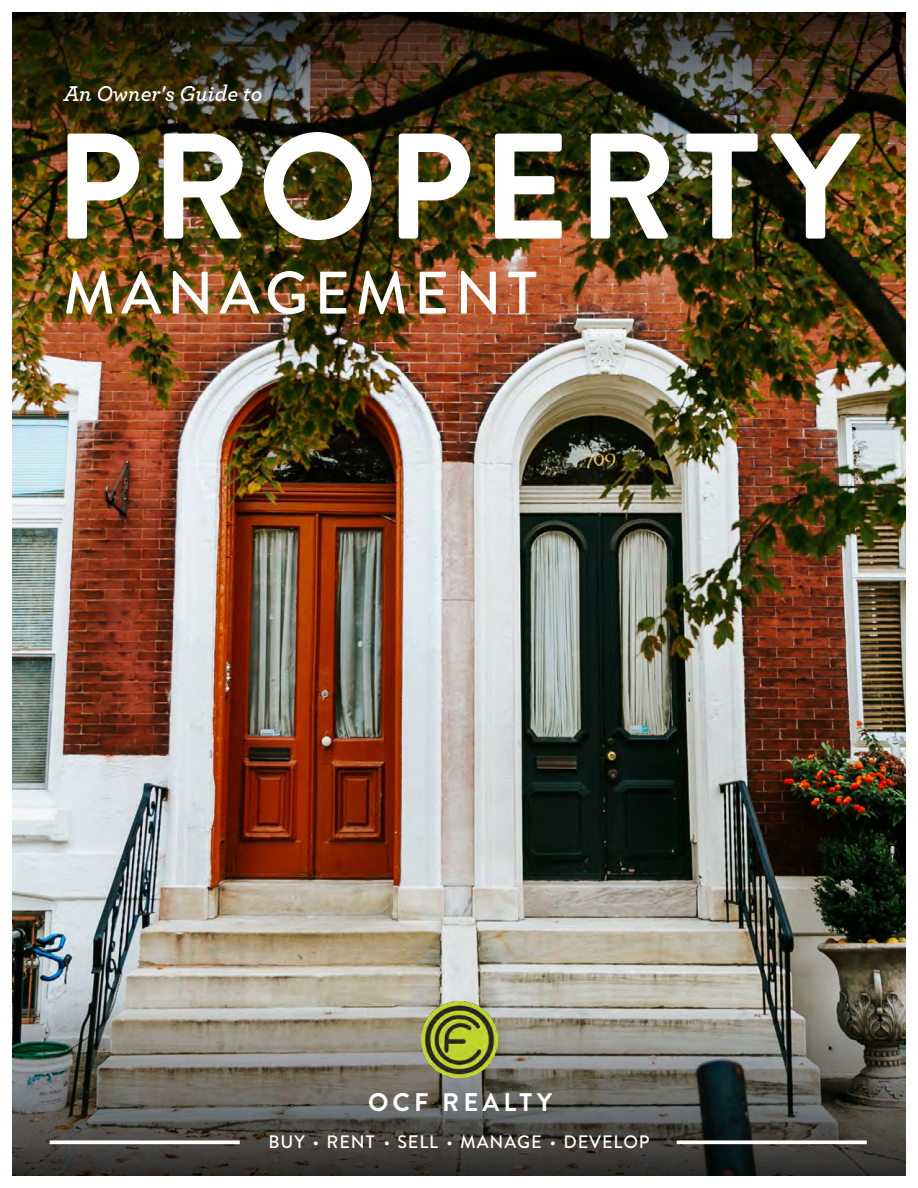
<style>
.page{position:relative;width:918px;height:1188px;background:#fff}
.page>*{position:absolute;margin:0;border:0;box-sizing:border-box;transform-origin:0 0}
.t1{font:700 150px "Brandon Grotesque";letter-spacing:.05em;color:#fff}
.t2{font:500 60px "Brandon Grotesque";letter-spacing:.1em;color:#fff}
.Paragraph_Style_3{font:700 25.5px "Brandon Grotesque";letter-spacing:.16em;color:#fff}
.Paragraph_Style_3-2{font:italic 600 22.5px "Archer Pro";color:#fff}
.Paragraph_Style_3-3{font:500 18px "Brandon Grotesque";letter-spacing:.05em;color:#fff}
.s1{font-weight:900}
</style>
<div class="page">
<img style="left:13px;top:190px;width:892px;height:808px">
<img style="left:13px;top:13px;width:892px;height:177px">
<svg style="left:13px;top:998px;width:892px;height:177px;background:#65635c"></svg>
<img style="left:422px;top:1002px;width:76px;height:76px">
<svg style="left:677px;top:1140px;width:190px;height:4px"></svg>
<svg style="left:50px;top:1140px;width:190px;height:4px"></svg>
<p class="Paragraph_Style_3-2" style="left:64px;top:77px;width:200px">An Owner's Guide to</p>
<p class="t1" style="left:54px;top:82px;width:807px">PROPERTY</p>
<p class="t2" style="left:63px;top:252px;width:475px">MANAGEMENT</p>
<p class="Paragraph_Style_3" style="left:368px;top:1085px;width:185px">OCF REALTY</p>
<p class="Paragraph_Style_3-3" style="left:268px;top:1130px;width:383px">BUY <span class="s1">·</span> RENT <span class="s1">·</span> SELL <span class="s1">·</span> MANAGE <span class="s1">·</span> DEVELOP</p>
</div>
